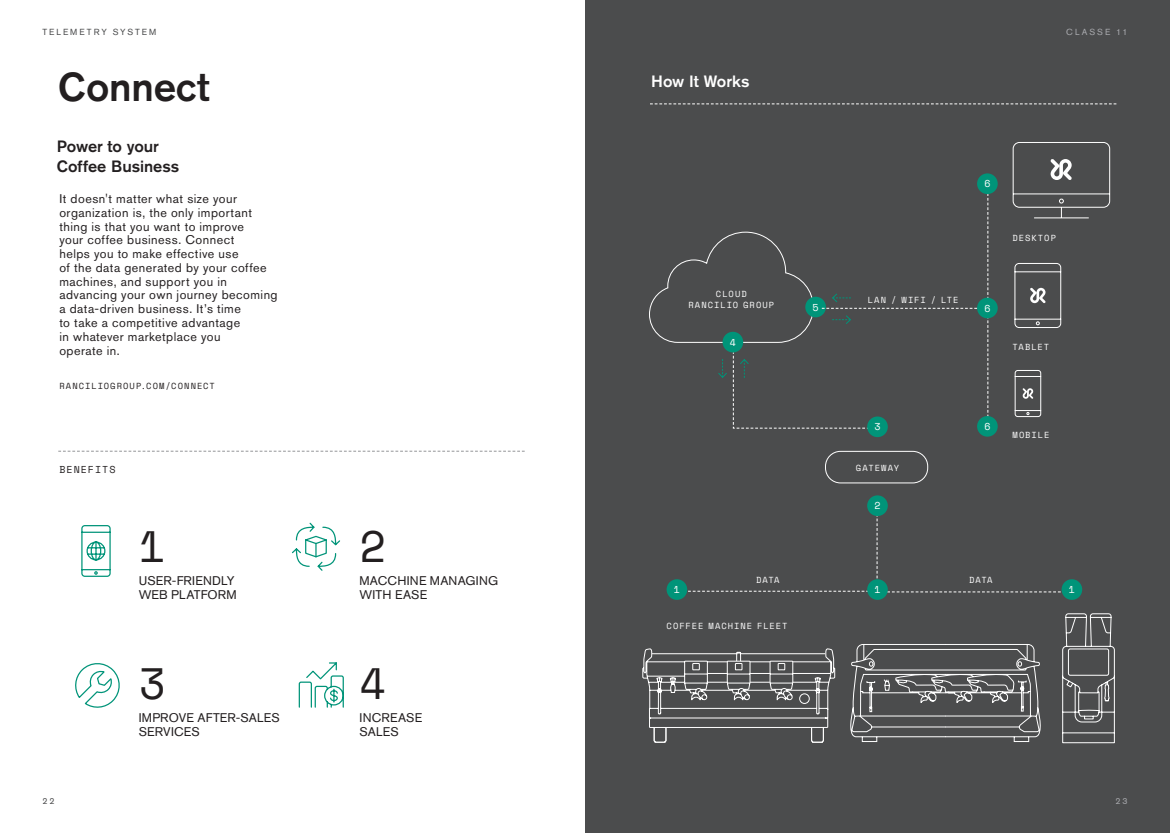
<style>
.page{position:relative;width:1170px;height:833px;background:#fff}
.page>*{position:absolute;margin:0;border:0;box-sizing:border-box;transform-origin:0 0}
.NUMBERS_Black{font:43.75px "Space Mono";color:#231f20}
.t1{font:500 40px "Akzidenz Grotesk BQ";color:#231f20}
.Sub_headings3{font:500 16.25px/19.5px "Akzidenz Grotesk BQ";letter-spacing:-.005em;color:#231f20}
.Sub_headings3-2{font:500 16.25px "Akzidenz Grotesk BQ";color:#fff}
.Body_Copy{font:12.5px/13.8px "Akzidenz Grotesk BQ";letter-spacing:.035em;color:#231f20}
.Sub_headings{font:12.5px/14.4px "Akzidenz Grotesk BQ";letter-spacing:.015em;color:#231f20}
.t2{font:10px "Space Mono";color:#fff}
.Hightlights_black{font:10px "Space Mono";letter-spacing:.105em;color:#231f20}
.t3{font:8.75px/10.5px "Space Mono";letter-spacing:.11em;color:#fff;text-align:center}
.t4{font:8.75px "Space Mono";letter-spacing:.125em;color:#231f20}
.Details{font:8.75px "Akzidenz Grotesk BQ";letter-spacing:.225em;color:#4b4c4d}
.Details-2{font:8.75px "Akzidenz Grotesk BQ";letter-spacing:.23em;color:#a8a9ad}
</style>
<div class="page">
<div style="left:585px;top:0;width:584px;height:833px;background:#4b4c4d"></div>
<svg style="left:987px;top:194px;width:1px;height:222px"></svg>
<div style="left:825px;top:451px;width:102px;height:32px;border:1px solid #fff;border-radius:15px"></div>
<svg style="left:649px;top:231px;width:164px;height:112px"></svg>
<svg style="left:1012px;top:142px;width:98px;height:76px"></svg>
<svg style="left:1014px;top:263px;width:47px;height:65px"></svg>
<svg style="left:1014px;top:370px;width:27px;height:47px"></svg>
<div style="left:722px;top:332px;width:21px;height:20px;background:#009479;border-radius:50%"></div>
<div style="left:867px;top:495px;width:20px;height:21px;background:#009479;border-radius:50%"></div>
<div style="left:805px;top:297px;width:20px;height:20px;background:#009479;border-radius:50%"></div>
<div style="left:976px;top:416px;width:21px;height:21px;background:#009479;border-radius:50%"></div>
<div style="left:867px;top:416px;width:20px;height:21px;background:#009479;border-radius:50%"></div>
<div style="left:976px;top:173px;width:21px;height:21px;background:#009479;border-radius:50%"></div>
<div style="left:976px;top:298px;width:21px;height:20px;background:#009479;border-radius:50%"></div>
<svg style="left:58px;top:451px;width:466px;height:1px"></svg>
<svg style="left:650px;top:103px;width:466px;height:1px"></svg>
<svg style="left:81px;top:525px;width:30px;height:52px"></svg>
<svg style="left:75px;top:663px;width:45px;height:45px"></svg>
<svg style="left:292px;top:522px;width:49px;height:49px"></svg>
<svg style="left:298px;top:662px;width:46px;height:46px"></svg>
<svg style="left:642px;top:505px;width:472px;height:238px"></svg>
<svg style="left:832px;top:315px;width:19px;height:9px"></svg>
<svg style="left:718px;top:351px;width:155px;height:78px"></svg>
<svg style="left:821px;top:293px;width:155px;height:16px"></svg>
<p class="Details" style="left:43px;top:27px;width:115px">TELEMETRY SYSTEM</p>
<p class="Details-2" style="left:1066px;top:26px;width:63px">CLASSE 11</p>
<p class="t1" style="left:58px;top:62px;width:153px">Connect</p>
<p class="Sub_headings3-2" style="left:651px;top:71px;width:100px">How It Works</p>
<p class="Sub_headings3" style="left:57px;top:136px;width:124px">Power to your<br>Coffee Business</p>
<p class="t2" style="left:984px;top:176px;width:8px">6</p>
<p class="Body_Copy" style="left:59px;top:192px;width:220px">It doesn't matter what size your organization is, the only important thing is that you want to improve<br>your coffee business. Connect<br>helps you to make effective use<br>of the data generated by your coffee machines, and support you in advancing your own journey becoming a data-driven business. It’s time<br>to take a competitive advantage<br>in whatever marketplace you<br>operate in.</p>
<p class="t4" style="left:59px;top:379px;width:157px">RANCILIOGROUP.COM/CONNECT</p>
<p class="t3" style="left:688px;top:288px;width:87px">CLOUD<br>RANCILIO GROUP</p>
<p class="t2" style="left:729px;top:335px;width:8px">4</p>
<p class="t2" style="left:812px;top:300px;width:8px">5</p>
<p class="t3" style="left:867px;top:294px;width:92px">LAN / WIFI / LTE</p>
<p class="t3" style="left:1012px;top:233px;width:45px">DESKTOP</p>
<p class="t2" style="left:984px;top:301px;width:8px">6</p>
<p class="t3" style="left:1012px;top:341px;width:38px">TABLET</p>
<p class="t2" style="left:874px;top:419px;width:8px">3</p>
<p class="t2" style="left:984px;top:419px;width:8px">6</p>
<p class="t3" style="left:1012px;top:430px;width:38px">MOBILE</p>
<p class="Hightlights_black" style="left:59px;top:461px;width:58px">BENEFITS</p>
<p class="t3" style="left:855px;top:462px;width:45px">GATEWAY</p>
<p class="t2" style="left:874px;top:498px;width:8px">2</p>
<p class="NUMBERS_Black" style="left:139px;top:514px;width:28px">1</p>
<p class="Sub_headings" style="left:139px;top:573px;width:100px">USER-FRIENDLY<br>WEB PLATFORM</p>
<p class="NUMBERS_Black" style="left:359px;top:514px;width:28px">2</p>
<p class="Sub_headings" style="left:359px;top:573px;width:140px">MACCHINE MANAGING<br>WITH EASE</p>
<p class="t3" style="left:756px;top:574px;width:25px">DATA</p>
<p class="t3" style="left:969px;top:574px;width:25px">DATA</p>
<p class="t2" style="left:673px;top:582px;width:8px">1</p>
<p class="t2" style="left:874px;top:582px;width:8px">1</p>
<p class="t2" style="left:1068px;top:582px;width:8px">1</p>
<p class="t3" style="left:666px;top:620px;width:122px">COFFEE MACHINE FLEET</p>
<p class="NUMBERS_Black" style="left:139px;top:651px;width:28px">3</p>
<p class="Sub_headings" style="left:139px;top:710px;width:143px">IMPROVE AFTER-SALES<br>SERVICES</p>
<p class="NUMBERS_Black" style="left:359px;top:651px;width:28px">4</p>
<p class="Sub_headings" style="left:359px;top:710px;width:64px">INCREASE<br>SALES</p>
<p class="Details" style="left:43px;top:796px;width:13px">22</p>
<p class="Details-2" style="left:1115px;top:796px;width:14px">23</p>
</div>
